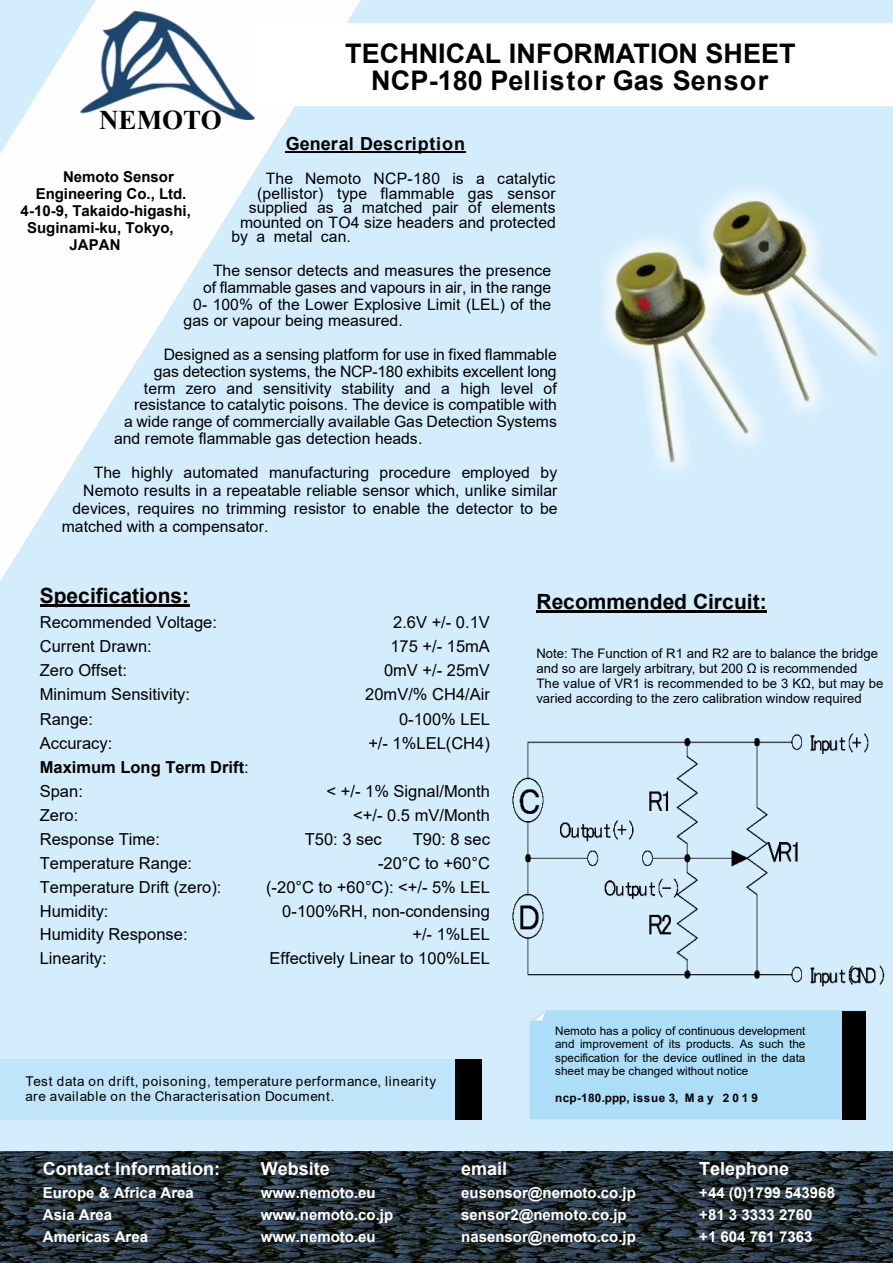
<style>
.page{position:relative;width:893px;height:1263px;background:#d4edfc}
.page>*{position:absolute;margin:0;border:0;box-sizing:border-box;transform-origin:0 0}
.t1{font:700 27px/26.8px "Arial";letter-spacing:.005em;color:#000;text-align:center}
.t2{font:700 27px "Times New Roman";color:#000}
.t3{font:700 21px "Arial";color:#000}
.t4{font:700 18px "Arial";color:#fff}
.t5{font:700 18px "Arial";letter-spacing:.02em;color:#000}
.t6{font:16.5px "Arial";color:#000}
.t7{font:700 16.5px/23.9px "Arial";color:#000}
.t8{font:15.75px "Arial";color:#000}
.t9{font:700 15px "Arial";color:#fff}
.t10{font:700 15px "Arial";color:#000}
.t11{font:13.5px/15.5px "Arial";letter-spacing:.055em;color:#000}
.t12{font:13.2px/15px "Arial";color:#000}
.t13{font:11.7px/13.5px "Arial";color:#000;text-align:justify}
.t14{font:700 11.7px "Arial";letter-spacing:.025em;color:#000}
.s1{font-weight:400}
</style>
<div class="page">
<div style="left:0;top:1059px;width:481px;height:60px;background:#c0e5fa"></div>
<div style="left:455px;top:1059px;width:26px;height:60px;background:#000"></div>
<svg style="left:0;top:0;width:361px;height:581px"></svg>
<img style="left:603px;top:189px;width:275px;height:280px">
<hr style="left:286px;top:151px;width:180px;height:2px;background:#000">
<hr style="left:40px;top:604px;width:149px;height:2px;background:#000">
<hr style="left:536px;top:610px;width:231px;height:2px;background:#000">
<div style="left:253px;top:23px;width:640px;height:83px;background:#fff"></div>
<svg style="left:529px;top:1012px;width:337px;height:107px;background:#a0cee6"></svg>
<img style="left:80px;top:11px;width:174px;height:109px">
<img style="left:512px;top:733px;width:373px;height:279px">
<img style="left:0;top:1151px;width:893px;height:112px">
<h1 class="t2" style="left:99px;top:111px;width:124px">NEMOTO</h1>
<h1 class="t1" style="left:345px;top:43px;width:452px">TECHNICAL INFORMATION SHEET<br>NCP-180 Pellistor Gas Sensor</h1>
<p class="t5" style="left:286px;top:137px;width:181px">General Description</p>
<p class="t8" style="left:266px;top:173px;width:291px">The Nemoto NCP-180 is a catalytic</p>
<p class="t8" style="left:257px;top:187px;width:300px">(pellistor) type flammable gas sensor</p>
<p class="t8" style="left:249px;top:202px;width:308px">supplied as a matched pair of elements</p>
<p class="t8" style="left:240px;top:216px;width:317px">mounted on TO4 size headers and protected</p>
<p class="t8" style="left:232px;top:231px;width:121px">by a metal can.</p>
<p class="t8" style="left:213px;top:265px;width:340px">The sensor detects and measures the presence</p>
<p class="t8" style="left:203px;top:281px;width:350px">of flammable gases and vapours in air, in the range</p>
<p class="t8" style="left:193px;top:298px;width:360px">0- 100% of the Lower Explosive Limit (LEL) of the</p>
<p class="t8" style="left:183px;top:315px;width:221px">gas or vapour being measured.</p>
<p class="t8" style="left:164px;top:348px;width:395px">Designed as a sensing platform for use in fixed flammable</p>
<p class="t8" style="left:154px;top:365px;width:404px">gas detection systems, the NCP-180 exhibits excellent long</p>
<p class="t8" style="left:144px;top:382px;width:414px">term zero and sensitivity stability and a high level of</p>
<p class="t8" style="left:134px;top:399px;width:424px">resistance to catalytic poisons. The device is compatible with</p>
<p class="t8" style="left:124px;top:416px;width:434px">a wide range of commercially available Gas Detection Systems</p>
<p class="t8" style="left:114px;top:432px;width:310px">and remote flammable gas detection heads.</p>
<p class="t8" style="left:94px;top:466px;width:465px">The highly automated manufacturing procedure employed by</p>
<p class="t8" style="left:83px;top:485px;width:476px">Nemoto results in a repeatable reliable sensor which, unlike similar</p>
<p class="t8" style="left:72px;top:503px;width:486px">devices, requires no trimming resistor to enable the detector to be</p>
<p class="t8" style="left:62px;top:521px;width:208px">matched with a compensator.</p>
<p class="t10" style="left:63px;top:171px;width:112px">Nemoto Sensor</p>
<p class="t10" style="left:36px;top:188px;width:152px">Engineering Co., Ltd.</p>
<p class="t10" style="left:21px;top:205px;width:172px">4-10-9, Takaido-higashi,</p>
<p class="t10" style="left:27px;top:222px;width:148px">Suginami-ku, Tokyo,</p>
<p class="t10" style="left:70px;top:240px;width:52px">JAPAN</p>
<h2 class="t3" style="left:40px;top:587px;width:151px">Specifications:</h2>
<p class="t6" style="left:40px;top:616px;width:179px">Recommended Voltage:</p>
<p class="t6" style="left:393px;top:616px;width:98px">2.6V +/- 0.1V</p>
<p class="t6" style="left:40px;top:640px;width:114px">Current Drawn:</p>
<p class="t6" style="left:390px;top:640px;width:101px">175 +/- 15mA</p>
<p class="t6" style="left:40px;top:664px;width:89px">Zero Offset:</p>
<p class="t6" style="left:384px;top:664px;width:107px">0mV +/- 25mV</p>
<p class="t6" style="left:40px;top:688px;width:152px">Minimum Sensitivity:</p>
<p class="t6" style="left:365px;top:688px;width:126px">20mV/% CH4/Air</p>
<p class="t6" style="left:40px;top:713px;width:55px">Range:</p>
<p class="t6" style="left:399px;top:713px;width:92px">0-100% LEL</p>
<p class="t6" style="left:40px;top:737px;width:74px">Accuracy:</p>
<p class="t6" style="left:368px;top:737px;width:123px">+/- 1%LEL(CH4)</p>
<p class="t7" style="left:40px;top:756px;width:210px">Maximum Long Term Drift<span class="s1">:<br>Span:</span></p>
<p class="t6" style="left:327px;top:784px;width:165px">&lt; +/- 1% Signal/Month</p>
<p class="t6" style="left:40px;top:809px;width:40px">Zero:</p>
<p class="t6" style="left:353px;top:809px;width:138px">&lt;+/- 0.5 mV/Month</p>
<p class="t6" style="left:40px;top:833px;width:122px">Response Time:</p>
<p class="t6" style="left:305px;top:833px;width:79px">T50: 3 sec</p>
<p class="t6" style="left:413px;top:833px;width:79px">T90: 8 sec</p>
<p class="t6" style="left:40px;top:857px;width:154px">Temperature Range:</p>
<p class="t6" style="left:378px;top:857px;width:113px">-20°C to +60°C</p>
<p class="t6" style="left:40px;top:881px;width:183px">Temperature Drift (zero):</p>
<p class="t6" style="left:266px;top:881px;width:225px">(-20°C to +60°C): &lt;+/- 5% LEL</p>
<p class="t6" style="left:40px;top:904px;width:70px">Humidity:</p>
<p class="t6" style="left:282px;top:904px;width:209px">0-100%RH, non-condensing</p>
<p class="t6" style="left:40px;top:928px;width:149px">Humidity Response:</p>
<p class="t6" style="left:412px;top:928px;width:79px">+/- 1%LEL</p>
<p class="t6" style="left:40px;top:952px;width:69px">Linearity:</p>
<p class="t6" style="left:270px;top:952px;width:222px">Effectively Linear to 100%LEL</p>
<p class="t11" style="left:25px;top:1074px;width:412px">Test data on drift, poisoning, temperature performance, linearity are available on the Characterisation Document.</p>
<h2 class="t3" style="left:536px;top:593px;width:232px">Recommended Circuit:</h2>
<p class="t12" style="left:536px;top:647px;width:348px">Note: The Function of R1 and R2 are to balance the bridge and so are largely arbitrary, but 200 Ω is recommended The value of VR1 is recommended to be 3 KΩ, but may be varied according to the zero calibration window required</p>
<p class="t13" style="left:555px;top:1025px;width:252px">Nemoto has a policy of continuous development and improvement of its products. As such the specification for the device outlined in the data sheet may be changed without notice</p>
<p class="t14" style="left:555px;top:1093px;width:204px">ncp-180.ppp, issue 3, M a y 2 0 1 9</p>
<p class="t4" style="left:43px;top:1161px;width:179px">Contact Information:</p>
<p class="t4" style="left:261px;top:1161px;width:71px">Website</p>
<p class="t4" style="left:461px;top:1161px;width:48px">email</p>
<p class="t4" style="left:699px;top:1161px;width:92px">Telephone</p>
<p class="t9" style="left:43px;top:1187px;width:152px">Europe &amp; Africa Area</p>
<p class="t9" style="left:261px;top:1187px;width:117px">www.nemoto.eu</p>
<p class="t9" style="left:461px;top:1187px;width:176px">eusensor@nemoto.co.jp</p>
<p class="t9" style="left:699px;top:1187px;width:137px">+44 (0)1799 543968</p>
<p class="t9" style="left:43px;top:1209px;width:71px">Asia Area</p>
<p class="t9" style="left:261px;top:1209px;width:134px">www.nemoto.co.jp</p>
<p class="t9" style="left:461px;top:1209px;width:167px">sensor2@nemoto.co.jp</p>
<p class="t9" style="left:699px;top:1209px;width:115px">+81 3 3333 2760</p>
<p class="t9" style="left:43px;top:1231px;width:107px">Americas Area</p>
<p class="t9" style="left:261px;top:1231px;width:117px">www.nemoto.eu</p>
<p class="t9" style="left:461px;top:1231px;width:176px">nasensor@nemoto.co.jp</p>
<p class="t9" style="left:699px;top:1231px;width:115px">+1 604 761 7363</p>
</div>
